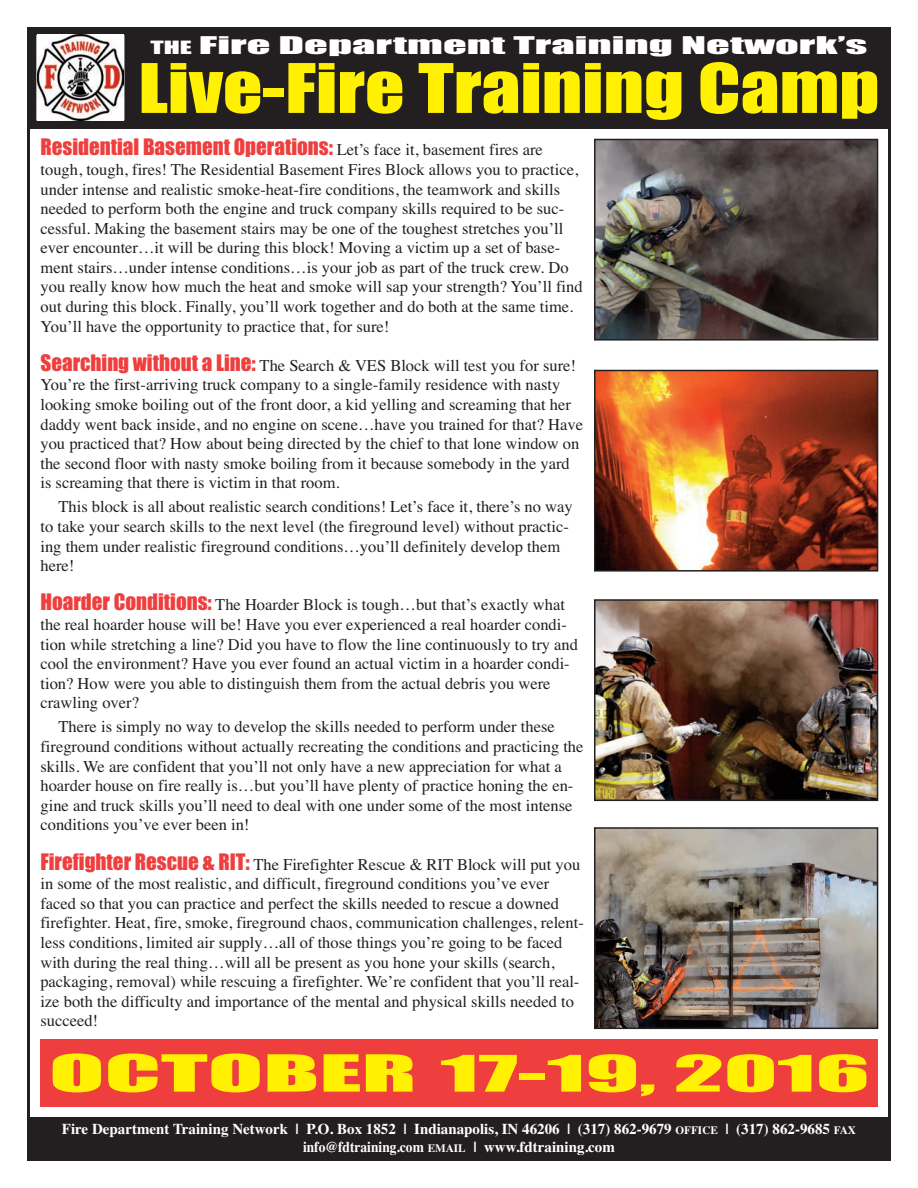
<style>
.page{position:relative;width:918px;height:1188px;background:#fff}
.page>*{position:absolute;margin:0;border:0;box-sizing:border-box;transform-origin:0 0}
.t1{font:63px "Impact";color:#fff101;scale:1.23 1}
.t2{font:46.5px "Impact";color:#fff101;scale:2.15 1}
.t3{font:22.5px "Impact";color:#fff;scale:2.06 1}
.t4{font:21px "Impact";color:#ee3f3e}
.t5{font:16.5px/19.6px "Times";color:#231f20}
.t6{font:700 15px/18px "Times";color:#fff;text-align:center}
.s1{font-size:16.95px}
.s2{font-family:"Times";font-size:16.5px;color:#231f20}
.s3{font-family:"Impact";font-size:21px;color:#ee3f3e}
.s4{font-size:47.25px}
.s5{font-size:11.25px}
</style>
<div class="page">
<div style="left:27px;top:1117px;width:864px;height:44px;background:#231f20"></div>
<div style="left:27px;top:27px;width:864px;height:102px;background:#231f20"></div>
<div style="left:35px;top:34px;width:90px;height:88px;border:1px solid #231f20"></div>
<img style="left:37px;top:35px;width:86px;height:86px">
<img style="left:597px;top:142px;width:278px;height:196px">
<div style="left:594px;top:139px;width:284px;height:202px;border:2px solid #231f20"></div>
<img style="left:597px;top:373px;width:278px;height:196px">
<div style="left:594px;top:370px;width:284px;height:202px;border:2px solid #231f20"></div>
<img style="left:597px;top:602px;width:278px;height:196px">
<div style="left:594px;top:599px;width:284px;height:202px;border:2px solid #231f20"></div>
<img style="left:597px;top:830px;width:278px;height:196px">
<div style="left:594px;top:827px;width:284px;height:202px;border:2px solid #231f20"></div>
<div style="left:40px;top:1040px;width:838px;height:67px;background:#ee3f3e"></div>
<h3 class="t3" style="left:150px;top:33px;width:350px"><span class="s1">THE</span> Fire Department Training Network’s</h3>
<h1 class="t1" style="left:138px;top:54px;width:604px">Live-Fire Training Camp</h1>
<p class="t4" style="left:40px;top:136px;width:504px">Residential Basement Operations: <span class="s2">Let’s face it, basement fires are</span></p>
<p class="t5" style="left:41px;top:159px;width:544px">tough, tough, fires! The Residential Basement Fires Block allows you to practice, under intense and realistic smoke-heat-fire conditions, the teamwork and skills needed to perform both the engine and truck company skills required to be suc&shy;cessful. Making the basement stairs may be one of the toughest stretches you’ll ever encounter…it will be during this block! Moving a victim up a set of base&shy;ment stairs…under intense conditions…is your job as part of the truck crew. Do you really know how much the heat and smoke will sap your strength? You’ll find out during this block. Finally, you’ll work together and do both at the same time.<br>You’ll have the opportunity to practice that, for sure!</p>
<p class="t5" style="left:40px;top:355px;width:544px"><span class="s3">Searching without a Line:</span> The Search &amp; VES Block will test you for sure!<br>You’re the first-arriving truck company to a single-family residence with nasty looking smoke boiling out of the front door, a kid yelling and screaming that her daddy went back inside, and no engine on scene…have you trained for that? Have you practiced that? How about being directed by the chief to that lone window on the second floor with nasty smoke boiling from it because somebody in the yard is screaming that there is victim in that room.</p>
<p class="t5" style="left:40px;top:497px;width:534px;text-indent:18px">This block is all about realistic search conditions! Let’s face it, there’s no way to take your search skills to the next level (the fireground level) without practic&shy;ing them under realistic fireground conditions…you’ll definitely develop them here!</p>
<p class="t5" style="left:40px;top:595px;width:539px"><span class="s3">Hoarder Conditions:</span> The Hoarder Block is tough…but that’s exactly what the real hoarder house will be! Have you ever experienced a real hoarder condi&shy;tion while stretching a line? Did you have to flow the line continuously to try and cool the environment? Have you ever found an actual victim in a hoarder condi&shy;tion? How were you able to distinguish them from the actual debris you were crawling over?</p>
<p class="t5" style="left:40px;top:717px;width:545px;text-indent:18px">There is simply no way to develop the skills needed to perform under these fireground conditions without actually recreating the conditions and practicing the skills. We are confident that you’ll not only have a new appreciation for what a hoarder house on fire really is…but you’ll have plenty of practice honing the en&shy;gine and truck skills you’ll need to deal with one under some of the most intense conditions you’ve ever been in!</p>
<p class="t5" style="left:40px;top:854px;width:545px"><span class="s3">Firefighter Rescue &amp; RIT:</span> The Firefighter Rescue &amp; RIT Block will put you in some of the most realistic, and difficult, fireground conditions you’ve ever faced so that you can practice and perfect the skills needed to rescue a downed firefighter. Heat, fire, smoke, fireground chaos, communication challenges, relent&shy;less conditions, limited air supply…all of those things you’re going to be faced with during the real thing…will all be present as you hone your skills (search, packaging, removal) while rescuing a firefighter. We’re confident that you’ll real&shy;ize both the difficulty and importance of the mental and physical skills needed to succeed!</p>
<h2 class="t2" style="left:49px;top:1048px;width:383px"><span class="s4">OCTOBER</span> 17-19, 2016</h2>
<p class="t6" style="left:62px;top:1120px;width:796px">Fire Department Training Network | P.O. Box 1852 | Indianapolis, IN 46206 | (317) 862-9679 <span class="s5">OFFICE</span> | (317) 862-9685 <span class="s5">FAX </span>info@fdtraining.com <span class="s5">EMAIL</span> | www.fdtraining.com</p>
</div>
